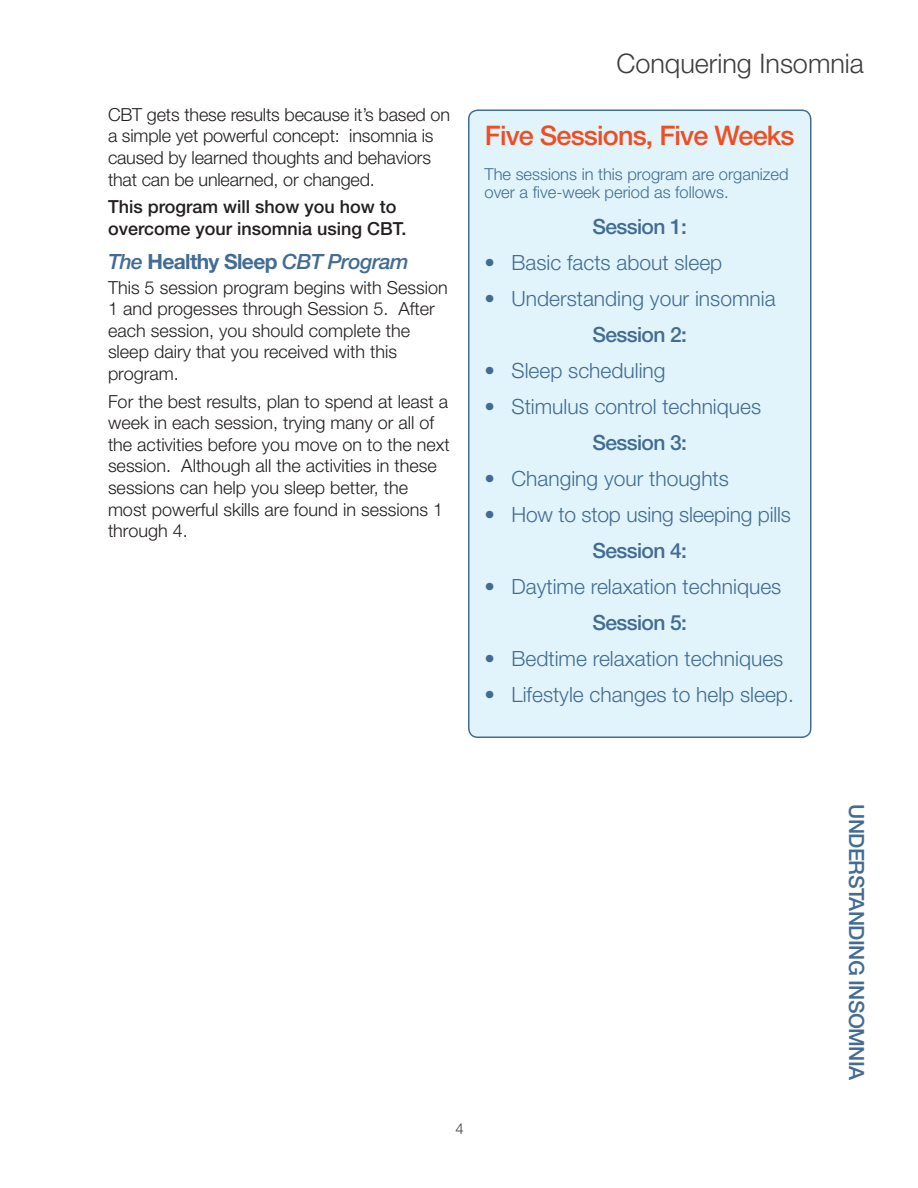
<style>
.page{position:relative;width:918px;height:1188px;background:#fff}
.page>*{position:absolute;margin:0;border:0;box-sizing:border-box;transform-origin:0 0}
.pull_quote_header{font:500 27px "Helvetica Neue LT Std";letter-spacing:-.03em;color:#f04e22}
.t1{font:300 27px "Helvetica Neue LT Std";color:#3e3e3f}
.Paragraph_Style_1{font:300 21px "Helvetica Neue LT Std";color:#426c93}
.pull_quote_subheader{font:500 21px "Helvetica Neue LT Std";letter-spacing:-.03em;color:#426c93}
.Heading_2{font:italic 500 21px "Helvetica Neue LT Std";letter-spacing:-.03em;color:#426c93}
.Paragraph_Style_1-2{font:300 18px/21.6px "Helvetica Neue LT Std";color:#231f20}
.Paragraph_Style_1-3{font:500 18px/21.6px "Helvetica Neue LT Std";color:#231f20}
.Paragraph_Style_1-4{font:300 16.5px/18px "Helvetica Neue LT Std";color:#426c93}
.t2{font:300 15px "Helvetica Neue LT Std";color:#3e3e3f}
.s1{font-weight:700;font-style:normal}
</style>
<div class="page">
<div style="left:469px;top:110px;width:342px;height:627px;background:#e1f4fc;border-radius:9px"></div>
<div style="left:468px;top:110px;width:344px;height:628px;border:2px solid #426c93;border-radius:9px"></div>
<p class="Paragraph_Style_1-2" style="left:108px;top:103px;width:343px">CBT gets these results because it’s based on a simple yet powerful concept: insomnia is caused by learned thoughts and behaviors that can be unlearned, or changed.</p>
<p class="Paragraph_Style_1-3" style="left:108px;top:196px;width:300px">This program will show you how to overcome your insomnia using CBT.</p>
<p class="Heading_2" style="left:108px;top:249px;width:302px">The <span class="s1">Healthy Sleep</span> CBT Program</p>
<p class="Paragraph_Style_1-2" style="left:108px;top:276px;width:341px">This 5 session program begins with Session 1 and progesses through Session 5. After each session, you should complete the sleep dairy that you received with this program.</p>
<p class="Paragraph_Style_1-2" style="left:108px;top:390px;width:343px">For the best results, plan to spend at least a week in each session, trying many or all of the activities before you move on to the next session. Although all the activities in these sessions can help you sleep better, the most powerful skills are found in sessions 1 through 4.</p>
<h1 class="t1" style="left:616px;top:47px;width:249px">Conquering Insomnia</h1>
<p class="pull_quote_header" style="left:485px;top:120px;width:311px">Five Sessions, Five Weeks</p>
<p class="Paragraph_Style_1-4" style="left:484px;top:165px;width:306px">The sessions in this program are organized over a five-week period as follows.</p>
<p class="pull_quote_subheader" style="left:593px;top:214px;width:96px">Session 1:</p>
<p class="Paragraph_Style_1" style="left:484px;top:250px;width:239px">• Basic facts about sleep</p>
<p class="Paragraph_Style_1" style="left:484px;top:286px;width:293px">• Understanding your insomnia</p>
<p class="pull_quote_subheader" style="left:593px;top:322px;width:96px">Session 2:</p>
<p class="Paragraph_Style_1" style="left:484px;top:358px;width:183px">• Sleep scheduling</p>
<p class="Paragraph_Style_1" style="left:484px;top:394px;width:278px">• Stimulus control techniques</p>
<p class="pull_quote_subheader" style="left:593px;top:430px;width:96px">Session 3:</p>
<p class="Paragraph_Style_1" style="left:484px;top:466px;width:246px">• Changing your thoughts</p>
<p class="Paragraph_Style_1" style="left:484px;top:502px;width:308px">• How to stop using sleeping pills</p>
<p class="pull_quote_subheader" style="left:593px;top:538px;width:96px">Session 4:</p>
<p class="Paragraph_Style_1" style="left:484px;top:574px;width:298px">• Daytime relaxation techniques</p>
<p class="pull_quote_subheader" style="left:593px;top:610px;width:96px">Session 5:</p>
<p class="Paragraph_Style_1" style="left:484px;top:646px;width:300px">• Bedtime relaxation techniques</p>
<p class="Paragraph_Style_1" style="left:484px;top:682px;width:311px">• Lifestyle changes to help sleep.</p>
<p class="t2" style="left:456px;top:1119px;width:10px">4</p>
<p class="pull_quote_subheader" style="left:869px;top:804px;width:278px;rotate:90deg">UNDERSTANDING INSOMNIA</p>
</div>
